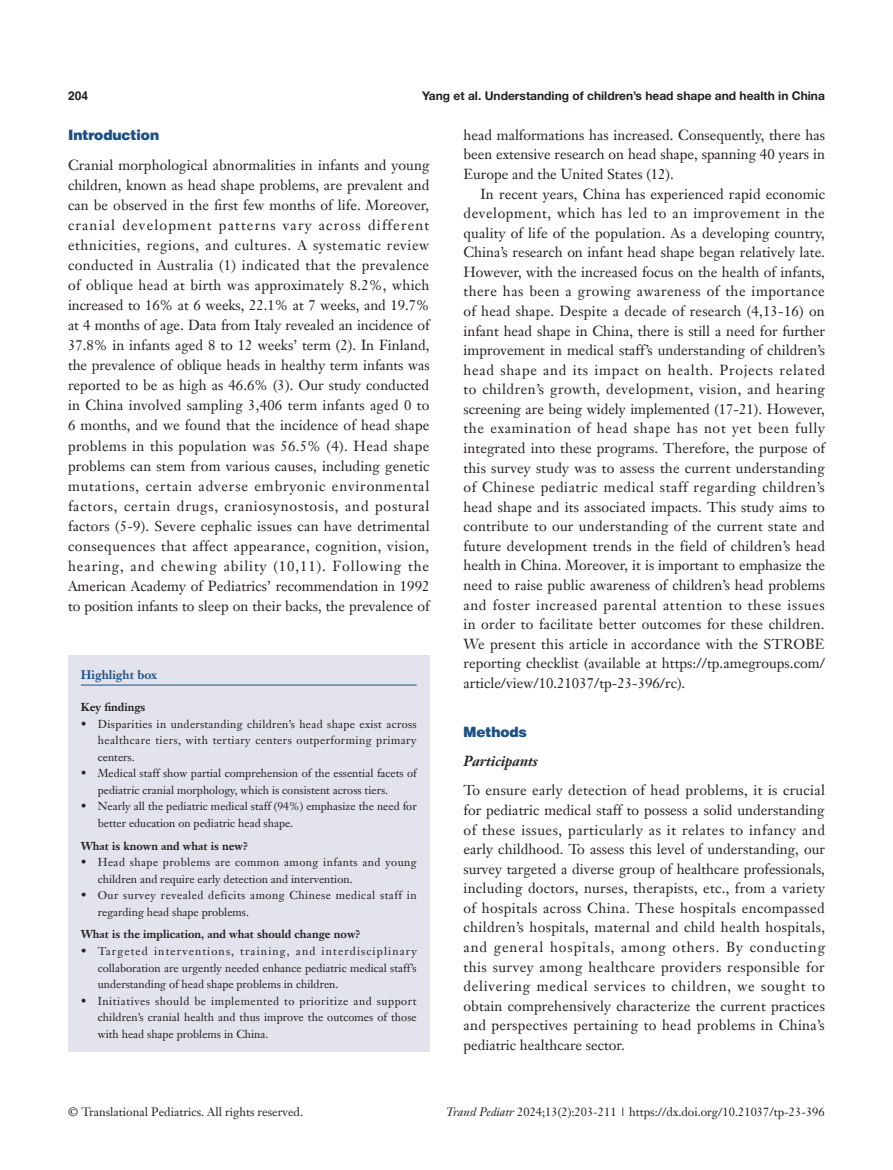
<style>
.page{position:relative;width:893px;height:1170px;background:#fff}
.page>*{position:absolute;margin:0;border:0;box-sizing:border-box;transform-origin:0 0}
.t1{font:14.25px/19.5px "Janson Text LT";color:#231f20;text-align:justify}
._1ji-zhengti{font:900 14.25px "Helvetica";color:#1c5085}
._2ji-zhengti{font:italic 700 14.25px "Janson Text LT";color:#231f20}
._1ji-6_5{font:900 14.25px "Helvetica";color:#1c5085}
.t2{font:12px "Janson Text LT";color:#231f20}
.t3{font:700 12px "Helvetica Neue LT Pro";color:#231f20}
.Cite{font:700 12px "Janson Text LT";color:#1c5085}
.t4{font:700 12px "Helvetica";color:#231f20}
.Cite-2{font:11.25px/16.5px "Janson Text LT";color:#231f20;text-align:justify}
.Cite-3{font:700 11.25px "Janson Text LT";color:#231f20}
.Cite-4{font:11.25px/16.5px "Janson Text LT";letter-spacing:.04em;color:#231f20}
.s1{font-style:italic}
</style>
<div class="page">
<div style="left:68px;top:655px;width:361px;height:396px;background:#e2e3ec"></div>
<hr style="left:81px;top:684px;width:336px;height:1px;background:#1c5085">
<p class="t4" style="left:68px;top:88px;width:22px">204</p>
<p class="t3" style="left:422px;top:88px;width:404px">Yang et al. Understanding of children’s head shape and health in China</p>
<p class="_1ji-zhengti" style="left:68px;top:126px;width:93px">Introduction</p>
<p class="t1" style="left:68px;top:155px;width:363px;line-height:20px">Cranial morphological abnormalities in infants and young children, known as head shape problems, are prevalent and can be observed in the first few months of life. Moreover, cranial development patterns vary across different ethnicities, regions, and cultures. A systematic review conducted in Australia (1) indicated that the prevalence of oblique head at birth was approximately 8.2%, which increased to 16% at 6 weeks, 22.1% at 7 weeks, and 19.7% at 4 months of age. Data from Italy revealed an incidence of 37.8% in infants aged 8 to 12 weeks’ term (2). In Finland, the prevalence of oblique heads in healthy term infants was reported to be as high as 46.6% (3). Our study conducted in China involved sampling 3,406 term infants aged 0 to 6 months, and we found that the incidence of head shape problems in this population was 56.5% (4). Head shape problems can stem from various causes, including genetic mutations, certain adverse embryonic environmental factors, certain drugs, craniosynostosis, and postural factors (5-9). Severe cephalic issues can have detrimental consequences that affect appearance, cognition, vision, hearing, and chewing ability (10,11). Following the American Academy of Pediatrics’ recommendation in 1992 to position infants to sleep on their backs, the prevalence of</p>
<p class="Cite" style="left:81px;top:666px;width:78px">Highlight box</p>
<p class="Cite-3" style="left:81px;top:700px;width:66px">Key findings</p>
<p class="Cite-2" style="left:98px;top:715px;width:320px;text-indent:-17px">• Disparities in understanding children’s head shape exist across healthcare tiers, with tertiary centers outperforming primary centers.</p>
<p class="Cite-2" style="left:98px;top:764px;width:320px;text-indent:-17px">• Medical staff show partial comprehension of the essential facets of pediatric cranial morphology, which is consistent across tiers.</p>
<p class="Cite-2" style="left:98px;top:797px;width:320px;text-indent:-17px">• Nearly all the pediatric medical staff (94%) emphasize the need for better education on pediatric head shape.</p>
<p class="Cite-3" style="left:81px;top:838px;width:169px">What is known and what is new?</p>
<p class="Cite-2" style="left:98px;top:853px;width:320px;text-indent:-17px">• Head shape problems are common among infants and young children and require early detection and intervention.</p>
<p class="Cite-4" style="left:98px;top:886px;width:320px;text-indent:-17px">• Our survey revealed deficits among Chinese medical staff in regarding head shape problems.</p>
<p class="Cite-3" style="left:81px;top:927px;width:281px">What is the implication, and what should change now?</p>
<p class="Cite-2" style="left:98px;top:942px;width:321px;text-indent:-17px">• Targeted interventions, training, and interdisciplinary collaboration are urgently needed enhance pediatric medical staff’s understanding of head shape problems in children.</p>
<p class="Cite-2" style="left:98px;top:992px;width:321px;text-indent:-17px">• Initiatives should be implemented to prioritize and support children’s cranial health and thus improve the outcomes of those with head shape problems in China.</p>
<p class="t1" style="left:463px;top:125px;width:363px">head malformations has increased. Consequently, there has been extensive research on head shape, spanning 40 years in Europe and the United States (12).</p>
<p class="t1" style="left:463px;top:184px;width:363px;text-indent:17px">In recent years, China has experienced rapid economic development, which has led to an improvement in the quality of life of the population. As a developing country, China’s research on infant head shape began relatively late.<br>However, with the increased focus on the health of infants, there has been a growing awareness of the importance of head shape. Despite a decade of research (4,13-16) on infant head shape in China, there is still a need for further improvement in medical staff’s understanding of children’s head shape and its impact on health. Projects related to children’s growth, development, vision, and hearing screening are being widely implemented (17-21). However, the examination of head shape has not yet been fully integrated into these programs. Therefore, the purpose of this survey study was to assess the current understanding of Chinese pediatric medical staff regarding children’s head shape and its associated impacts. This study aims to contribute to our understanding of the current state and future development trends in the field of children’s head health in China. Moreover, it is important to emphasize the need to raise public awareness of children’s head problems and foster increased parental attention to these issues in order to facilitate better outcomes for these children.<br>We present this article in accordance with the STROBE reporting checklist (available at https://tp.amegroups.com/ article/view/10.21037/tp-23-396/rc).</p>
<p class="_1ji-6_5" style="left:463px;top:722px;width:65px">Methods</p>
<p class="_2ji-zhengti" style="left:463px;top:751px;width:76px">Participants</p>
<p class="t1" style="left:463px;top:780px;width:363px">To ensure early detection of head problems, it is crucial for pediatric medical staff to possess a solid understanding of these issues, particularly as it relates to infancy and early childhood. To assess this level of understanding, our survey targeted a diverse group of healthcare professionals, including doctors, nurses, therapists, etc., from a variety of hospitals across China. These hospitals encompassed children’s hospitals, maternal and child health hospitals, and general hospitals, among others. By conducting this survey among healthcare providers responsible for delivering medical services to children, we sought to obtain comprehensively characterize the current practices and perspectives pertaining to head problems in China’s pediatric healthcare sector.</p>
<p class="t2" style="left:68px;top:1104px;width:236px">© Translational Pediatrics. All rights reserved.</p>
<p class="t2" style="left:446px;top:1104px;width:380px"><span class="s1">Transl Pediatr</span> 2024;13(2):203-211 | https://dx.doi.org/10.21037/tp-23-396</p>
</div>
